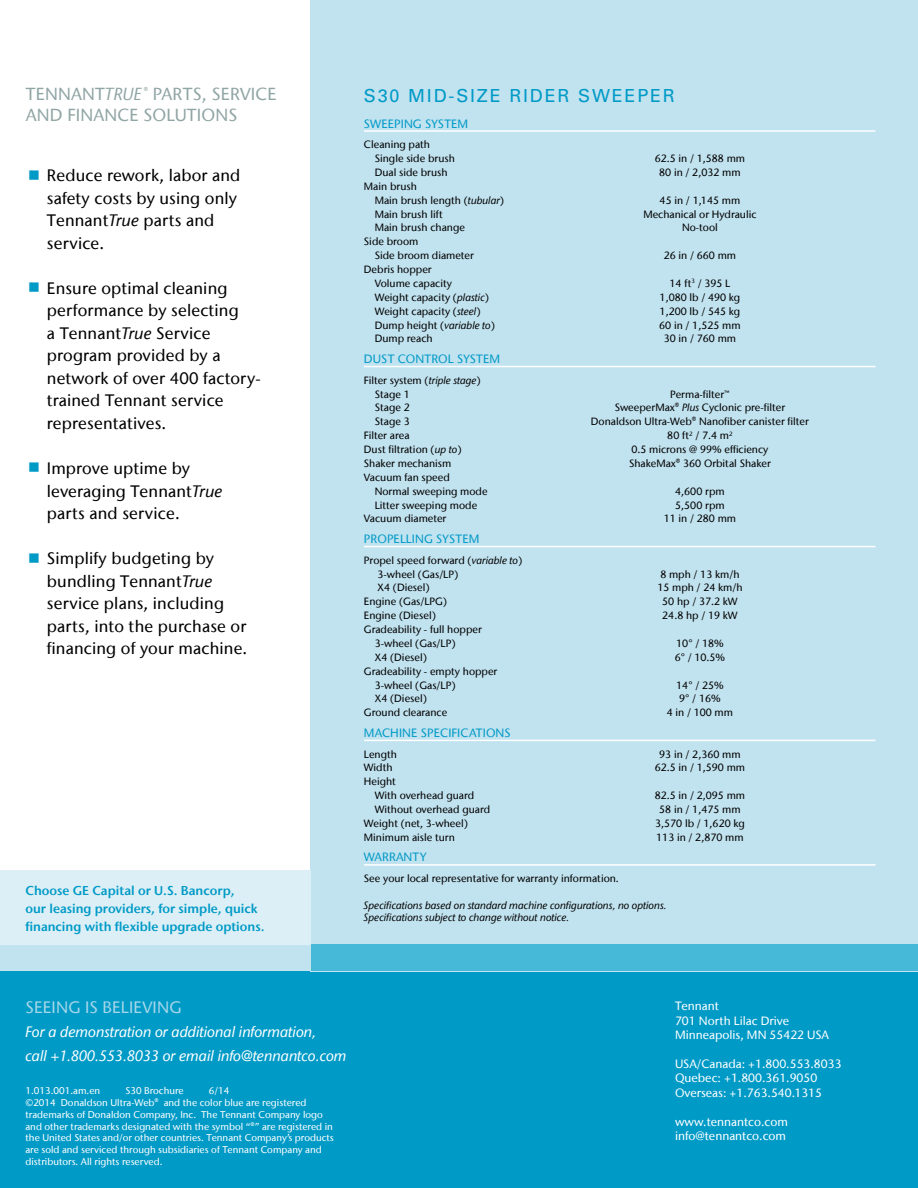
<style>
.page{position:relative;width:918px;height:1188px;background:#fff}
.page>*{position:absolute;margin:0;border:0;box-sizing:border-box;transform-origin:0 0}
.t1{font:18px "Univers";letter-spacing:.1em;color:#009ac7}
.t2{font:500 17.4px/21px "Stone Sans IIITC Com";letter-spacing:.01em;color:#91a5a5}
.t3{font:500 16.5px/22.5px "Stone Sans IIITC Com";letter-spacing:.01em;color:#000}
.t4{font:500 16.5px "Stone Sans IIITC Com";letter-spacing:.01em;color:#a5d7e9}
.t5{font:italic 500 15px/24px "Stone Sans IIITC Com";color:#fff}
.t6{font:600 12.75px/18px "Stone Sans IIITC Com";color:#009ac7}
.t7{font:500 12px/14.4px "Stone Sans IIITC Com";color:#fff}
.t8{font:500 12px "Stone Sans IIITC Com";letter-spacing:.01em;color:#009ac7}
.t9{font:500 10.5px/13.8px "Stone Sans IIITC Com";color:#000}
.t10{font:italic 500 10.5px/12.6px "Stone Sans IIITC Com";color:#000}
.t11{font:500 9.75px/11.7px "Stone Sans IIITC Com";color:#fff}
.s1{font-style:italic}
</style>
<div class="page">
<div style="left:0;top:971px;width:918px;height:217px;background:#009ac7"></div>
<div style="left:310px;top:0;width:608px;height:971px;background:#c1e2ef"></div>
<div style="left:310px;top:944px;width:608px;height:27px;background:#46b9d9"></div>
<div style="left:0;top:944px;width:310px;height:27px;background:#c1e2ef"></div>
<hr style="left:364px;top:130px;width:511px;height:2px;background:#fff">
<hr style="left:364px;top:366px;width:511px;height:1px;background:#fff">
<hr style="left:364px;top:546px;width:511px;height:1px;background:#fff">
<hr style="left:364px;top:740px;width:511px;height:1px;background:#fff">
<hr style="left:364px;top:864px;width:511px;height:2px;background:#fff">
<div style="left:0;top:870px;width:310px;height:75px;background:#ddeff6"></div>
<h2 class="t2" style="left:26px;top:84px;width:252px">TENNANT<span class="s1">TRUE</span> <sup>®</sup> PARTS, SERVICE<br>AND FINANCE SOLUTIONS</h2>
<h3 class="t3" style="left:47px;top:164px;width:195px">Reduce rework, labor and safety costs by using only<br>Tennant<span class="s1">True</span> parts and service.</h3>
<h3 class="t3" style="left:47px;top:277px;width:215px">Ensure optimal cleaning performance by selecting<br>a Tennant<span class="s1">True</span> Service program provided by a network of over 400 factory&shy;trained Tennant service representatives.</h3>
<h3 class="t3" style="left:47px;top:457px;width:177px">Improve uptime by leveraging Tennant<span class="s1">True </span>parts and service.</h3>
<h3 class="t3" style="left:47px;top:547px;width:202px">Simplify budgeting by bundling Tennant<span class="s1">True </span>service plans, including parts, into the purchase or financing of your machine.</h3>
<p class="t6" style="left:26px;top:881px;width:241px">Choose GE Capital or U.S. Bancorp,<br>our leasing providers, for simple, quick financing with flexible upgrade options.</p>
<h1 class="t1" style="left:364px;top:84px;width:313px">S30 MID-SIZE RIDER SWEEPER</h1>
<p class="t8" style="left:364px;top:116px;width:106px">SWEEPING SYSTEM</p>
<p class="t9" style="left:375px;top:138px;width:82px;text-indent:-11px">Cleaning path<br>Single side brush</p>
<p class="t9" style="left:655px;top:151px;width:92px">62.5 in / 1,588 mm</p>
<p class="t9" style="left:375px;top:165px;width:74px">Dual side brush</p>
<p class="t9" style="left:659px;top:165px;width:83px">80 in / 2,032 mm</p>
<p class="t9" style="left:375px;top:179px;width:131px;text-indent:-11px">Main brush<br>Main brush length (<span class="s1">tubular</span>)</p>
<p class="t9" style="left:660px;top:193px;width:82px">45 in / 1,145 mm</p>
<p class="t9" style="left:375px;top:207px;width:70px">Main brush lift</p>
<p class="t9" style="left:643px;top:207px;width:115px">Mechanical or Hydraulic</p>
<p class="t9" style="left:375px;top:221px;width:92px">Main brush change</p>
<p class="t9" style="left:682px;top:221px;width:37px">No-tool</p>
<p class="t9" style="left:375px;top:235px;width:101px;text-indent:-11px">Side broom<br>Side broom diameter</p>
<p class="t9" style="left:664px;top:248px;width:74px">26 in / 660 mm</p>
<p class="t9" style="left:375px;top:262px;width:79px;text-indent:-11px">Debris hopper<br>Volume capacity</p>
<p class="t9" style="left:670px;top:276px;width:62px">14 ft<sup>3</sup> / 395 L</p>
<p class="t9" style="left:375px;top:290px;width:116px">Weight capacity (<span class="s1">plastic</span>)</p>
<p class="t9" style="left:660px;top:290px;width:82px">1,080 lb / 490 kg</p>
<p class="t9" style="left:375px;top:304px;width:107px">Weight capacity (<span class="s1">steel</span>)</p>
<p class="t9" style="left:660px;top:304px;width:82px">1,200 lb / 545 kg</p>
<p class="t9" style="left:375px;top:318px;width:122px">Dump height (<span class="s1">variable to</span>)</p>
<p class="t9" style="left:659px;top:318px;width:83px">60 in / 1,525 mm</p>
<p class="t9" style="left:375px;top:332px;width:59px">Dump reach</p>
<p class="t9" style="left:664px;top:332px;width:74px">30 in / 760 mm</p>
<p class="t8" style="left:364px;top:351px;width:138px">DUST CONTROL SYSTEM</p>
<p class="t9" style="left:375px;top:373px;width:108px;text-indent:-11px">Filter system (<span class="s1">triple stage</span>)<br>Stage 1</p>
<p class="t9" style="left:670px;top:387px;width:61px">Perma-filter™</p>
<p class="t9" style="left:375px;top:401px;width:37px">Stage 2</p>
<p class="t9" style="left:615px;top:401px;width:172px">SweeperMax® <span class="s1">Plus</span> Cyclonic pre-filter</p>
<p class="t9" style="left:375px;top:415px;width:37px">Stage 3</p>
<p class="t9" style="left:591px;top:415px;width:219px">Donaldson Ultra-Web® Nanofiber canister filter</p>
<p class="t9" style="left:364px;top:428px;width:47px">Filter area</p>
<p class="t9" style="left:667px;top:429px;width:67px">80 ft<sup>2</sup> / 7.4 m<sup>2</sup></p>
<p class="t9" style="left:364px;top:442px;width:99px">Dust filtration (<span class="s1">up to</span>)</p>
<p class="t9" style="left:631px;top:442px;width:139px">0.5 microns @ 99% efficiency</p>
<p class="t9" style="left:364px;top:456px;width:89px">Shaker mechanism</p>
<p class="t9" style="left:629px;top:456px;width:143px">ShakeMax® 360 Orbital Shaker</p>
<p class="t9" style="left:375px;top:470px;width:114px;text-indent:-11px">Vacuum fan speed<br>Normal sweeping mode</p>
<p class="t9" style="left:675px;top:484px;width:51px">4,600 rpm</p>
<p class="t9" style="left:375px;top:498px;width:104px">Litter sweeping mode</p>
<p class="t9" style="left:675px;top:498px;width:51px">5,500 rpm</p>
<p class="t9" style="left:364px;top:512px;width:84px">Vacuum diameter</p>
<p class="t9" style="left:664px;top:512px;width:74px">11 in / 280 mm</p>
<p class="t8" style="left:364px;top:531px;width:117px">PROPELLING SYSTEM</p>
<p class="t9" style="left:377px;top:553px;width:146px;text-indent:-14px">Propel speed forward (<span class="s1">variable to</span>)<br>3-wheel (Gas/LP)</p>
<p class="t9" style="left:660px;top:567px;width:81px">8 mph / 13 km/h</p>
<p class="t9" style="left:377px;top:581px;width:54px">X4 (Diesel)</p>
<p class="t9" style="left:657px;top:581px;width:87px">15 mph / 24 km/h</p>
<p class="t9" style="left:364px;top:595px;width:85px">Engine (Gas/LPG)</p>
<p class="t9" style="left:662px;top:595px;width:77px">50 hp / 37.2 kW</p>
<p class="t9" style="left:364px;top:608px;width:73px">Engine (Diesel)</p>
<p class="t9" style="left:662px;top:608px;width:77px">24.8 hp / 19 kW</p>
<p class="t9" style="left:375px;top:622px;width:109px;text-indent:-11px">Gradeability - full hopper<br>3-wheel (Gas/LP)</p>
<p class="t9" style="left:676px;top:636px;width:49px">10° / 18%</p>
<p class="t9" style="left:375px;top:650px;width:54px">X4 (Diesel)</p>
<p class="t9" style="left:675px;top:650px;width:52px">6° / 10.5%</p>
<p class="t9" style="left:375px;top:664px;width:124px;text-indent:-11px">Gradeability - empty hopper<br>3-wheel (Gas/LP)</p>
<p class="t9" style="left:676px;top:678px;width:49px">14° / 25%</p>
<p class="t9" style="left:375px;top:692px;width:54px">X4 (Diesel)</p>
<p class="t9" style="left:679px;top:692px;width:43px">9° / 16%</p>
<p class="t9" style="left:364px;top:706px;width:85px">Ground clearance</p>
<p class="t9" style="left:667px;top:706px;width:68px">4 in / 100 mm</p>
<p class="t8" style="left:364px;top:725px;width:148px">MACHINE SPECIFICATIONS</p>
<p class="t9" style="left:364px;top:747px;width:35px">Length</p>
<p class="t9" style="left:659px;top:747px;width:83px">93 in / 2,360 mm</p>
<p class="t9" style="left:364px;top:761px;width:30px">Width</p>
<p class="t9" style="left:655px;top:761px;width:92px">62.5 in / 1,590 mm</p>
<p class="t9" style="left:375px;top:775px;width:101px;text-indent:-11px">Height<br>With overhead guard</p>
<p class="t9" style="left:655px;top:789px;width:92px">82.5 in / 2,095 mm</p>
<p class="t9" style="left:375px;top:802px;width:117px">Without overhead guard</p>
<p class="t9" style="left:659px;top:802px;width:83px">58 in / 1,475 mm</p>
<p class="t9" style="left:364px;top:816px;width:105px">Weight (net, 3-wheel)</p>
<p class="t9" style="left:655px;top:816px;width:91px">3,570 lb / 1,620 kg</p>
<p class="t9" style="left:364px;top:830px;width:93px">Minimum aisle turn</p>
<p class="t9" style="left:656px;top:830px;width:89px">113 in / 2,870 mm</p>
<p class="t8" style="left:364px;top:850px;width:64px">WARRANTY</p>
<p class="t9" style="left:364px;top:871px;width:257px">See your local representative for warranty information.</p>
<p class="t10" style="left:364px;top:899px;width:304px">Specifications based on standard machine configurations, no options.<br>Specifications subject to change without notice.</p>
<h3 class="t4" style="left:26px;top:997px;width:158px">SEEING IS BELIEVING</h3>
<h3 class="t5" style="left:26px;top:1020px;width:323px">For a demonstration or additional information,<br>call +1.800.553.8033 or email info@tennantco.com</h3>
<p class="t11" style="left:26px;top:1085px;width:310px;text-indent:183px">6/14<br>©2014 Donaldson Ultra-Web® and the color blue are registered trademarks of Donaldon Company, Inc. The Tennant Company logo and other trademarks designated with the symbol “®” are registered in the United States and/or other countries. Tennant Company’s products are sold and serviced through subsidiaries of Tennant Company and distributors. All rights reserved.</p>
<p class="t11" style="left:26px;top:1085px;width:76px">1.013.001.am.en</p>
<p class="t11" style="left:125px;top:1085px;width:60px">S30 Brochure</p>
<p class="t7" style="left:675px;top:999px;width:156px">Tennant<br>701 North Lilac Drive<br>Minneapolis, MN 55422 USA</p>
<p class="t7" style="left:675px;top:1056px;width:168px">USA/Canada: +1.800.553.8033<br>Quebec: +1.800.361.9050<br>Overseas: +1.763.540.1315</p>
<p class="t7" style="left:675px;top:1114px;width:115px">www.tennantco.com info@tennantco.com</p>
</div>
